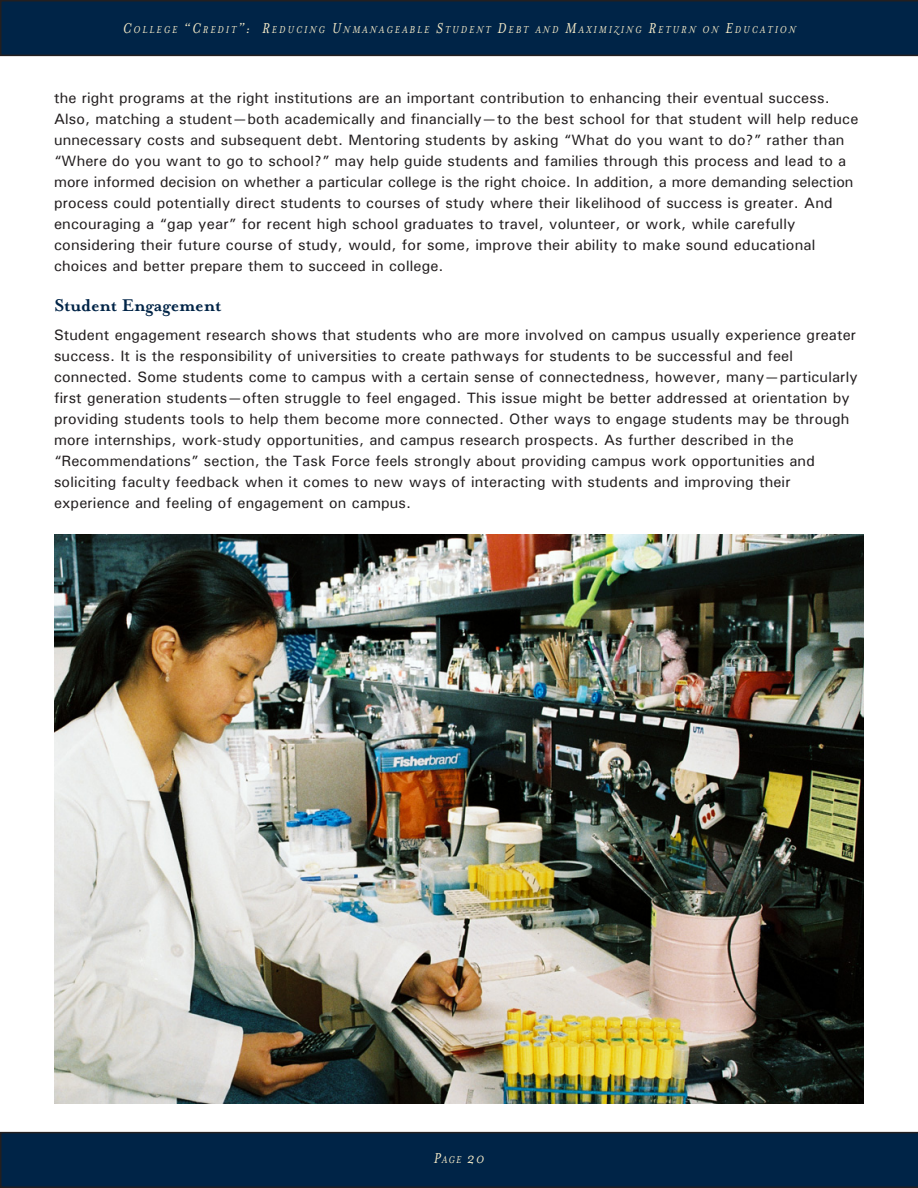
<style>
.page{position:relative;width:918px;height:1188px;background:#fff}
.page>*{position:absolute;margin:0;border:0;box-sizing:border-box;transform-origin:0 0}
.t1{font:700 19.5px "Mrs Eaves OT";color:#002447}
.t2{font:italic 16.5px "Mrs Eaves OT";color:#f2e8c6}
.t3{font:500 15px/21px "Univers";letter-spacing:.01em;color:#231f20}
.t4{font:italic 11.55px "Mrs Eaves OT";letter-spacing:.17em;color:#f2e8c6}
.s1{font-size:16.5px}
.s2{font-size:11.55px}
</style>
<div class="page">
<svg style="left:0;top:0;width:918px;height:56px;background:#022344"></svg>
<svg style="left:0;top:1132px;width:918px;height:56px;background:#012344"></svg>
<img style="left:54px;top:534px;width:809px;height:570px">
<p class="t4" style="left:123px;top:23px;width:674px"><span class="s1">C</span>OLLEGE <span class="s1">“C</span>REDIT<span class="s1">”: R</span>EDUCING <span class="s1">U</span>NMANAGEABLE <span class="s1">S</span>TUDENT <span class="s1">D</span>EBT AND <span class="s1">M</span>AXIMIZING <span class="s1">R</span>ETURN ON <span class="s1">E</span>DUCATION</p>
<p class="t3" style="left:54px;top:87px;width:806px">the right programs at the right institutions are an important contribution to enhancing their eventual success.<br>Also, matching a student—both academically and financially—to the best school for that student will help reduce unnecessary costs and subsequent debt. Mentoring students by asking “What do you want to do?” rather than “Where do you want to go to school?” may help guide students and families through this process and lead to a more informed decision on whether a particular college is the right choice. In addition, a more demanding selection</p>
<p class="t3" style="left:54px;top:192px;width:780px">process could potentially direct students to courses of study where their likelihood of success is greater. And</p>
<p class="t3" style="left:54px;top:213px;width:743px">encouraging a “gap year” for recent high school graduates to travel, volunteer, or work, while carefully</p>
<p class="t3" style="left:54px;top:234px;width:763px">considering their future course of study, would, for some, improve their ability to make sound educational</p>
<p class="t3" style="left:54px;top:255px;width:391px">choices and better prepare them to succeed in college.</p>
<p class="t1" style="left:54px;top:294px;width:168px">Student Engagement</p>
<p class="t3" style="left:54px;top:324px;width:804px">Student engagement research shows that students who are more involved on campus usually experience greater success. It is the responsibility of universities to create pathways for students to be successful and feel</p>
<p class="t3" style="left:54px;top:366px;width:805px">connected. Some students come to campus with a certain sense of connectedness, however, many—particularly first generation students—often struggle to feel engaged. This issue might be better addressed at orientation by providing students tools to help them become more connected. Other ways to engage students may be through more internships, work-study opportunities, and campus research prospects. As further described in the</p>
<p class="t3" style="left:54px;top:450px;width:762px">“Recommendations” section, the Task Force feels strongly about providing campus work opportunities and</p>
<p class="t3" style="left:54px;top:471px;width:738px">soliciting faculty feedback when it comes to new ways of interacting with students and improving their</p>
<p class="t3" style="left:54px;top:492px;width:359px">experience and feeling of engagement on campus.</p>
<p class="t2" style="left:434px;top:1150px;width:52px">P<span class="s2">AGE</span> 20</p>
</div>
